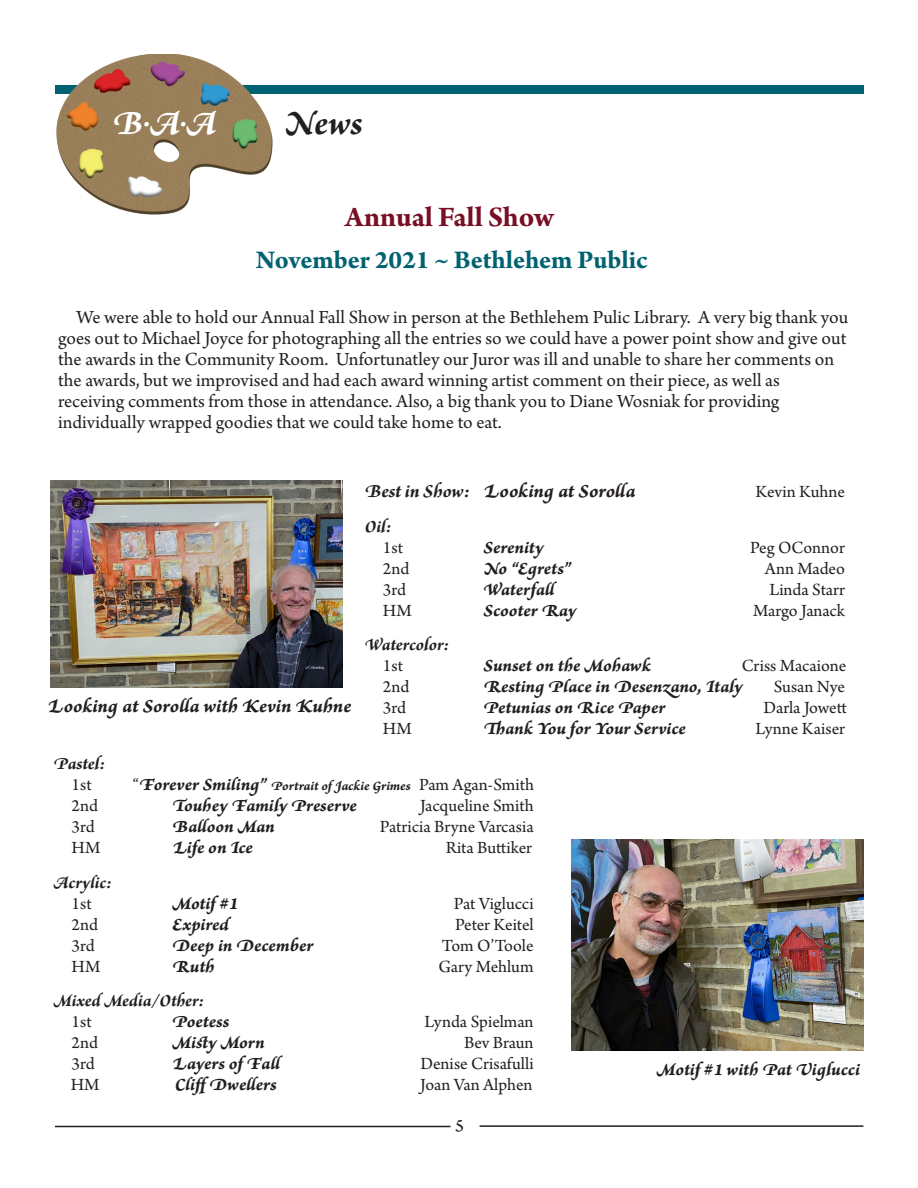
<style>
.page{position:relative;width:918px;height:1188px;background:#fff}
.page>*{position:absolute;margin:0;border:0;box-sizing:border-box;transform-origin:0 0}
.HEADING_IN_PALLETTE{font:italic 700 36px "Arno Pro";color:#fff}
.HEADING_IN_PALLETTE-2{font:italic 700 36px "Arno Pro";color:#231f20}
.t1{font:700 30px "Arno Pro";letter-spacing:-.005em;color:#790f24}
.t2{font:700 27px "Arno Pro";color:#006270}
.t3{font:19.5px/21px "Arno Pro";color:#231f20}
.P1_TEXT{font:19.5px "Arno Pro Bold Italic Caption";letter-spacing:-.005em;color:#231f20}
.P1_TEXT-2{font:18px "Arno Pro";color:#231f20}
.P1_TEXT-3{font:18px "Arno Pro Bold Italic Caption";letter-spacing:-.005em;color:#231f20}
.P1_TEXT-4{font:italic 700 18px/21px "Arno Pro";letter-spacing:-.005em;color:#231f20}
.t4{font:18px "Arno Pro Caption";color:#231f20}
.P1_TEXT-5{font:13.5px "Arno Pro Bold Italic Caption";letter-spacing:-.005em;color:#231f20}
.s1{font-family:"Arno Pro";font-weight:700;font-style:italic}
.s2{font-weight:400;font-style:normal}
.s3{font-family:"Arno Pro";font-size:18px}
.s4{font-size:18px}
</style>
<div class="page">
<div style="left:55px;top:85px;width:808px;height:9px;background:#006270"></div>
<img style="left:56px;top:54px;width:216px;height:161px">
<hr style="left:55px;top:1126px;width:396px;height:1px;background:#231f20">
<hr style="left:480px;top:1125px;width:383px;height:2px;background:#231f20">
<img style="left:51px;top:480px;width:291px;height:208px">
<img style="left:571px;top:840px;width:293px;height:211px">
<p class="HEADING_IN_PALLETTE" style="left:112px;top:102px;width:106px">B.A.A</p>
<p class="HEADING_IN_PALLETTE-2" style="left:285px;top:102px;width:80px">News</p>
<p class="t1" style="left:345px;top:199px;width:211px">Annual Fall Show</p>
<p class="t2" style="left:256px;top:244px;width:393px">November 2021 ~ Bethlehem Public</p>
<p class="t3" style="left:58px;top:308px;width:792px;text-indent:19px">We were able to hold our Annual Fall Show in person at the Bethlehem Pulic Library. A very big thank you goes out to Michael Joyce for photographing all the entries so we could have a power point show and give out the awards in the Community Room. Unfortunatley our Juror was ill and unable to share her comments on the awards, but we improvised and had each award winning artist comment on their piece, as well as</p>
<p class="t3" style="left:58px;top:392px;width:723px">receiving comments from those in attendance. Also, a big thank you to Diane Wosniak for providing</p>
<p class="t3" style="left:58px;top:413px;width:445px">individually wrapped goodies that we could take home to eat.</p>
<p class="P1_TEXT" style="left:365px;top:479px;width:272px"><span class="s1">Best in Show:</span> Looking at Sorolla</p>
<p class="P1_TEXT-2" style="left:756px;top:481px;width:91px">Kevin Kuhne</p>
<p class="P1_TEXT-4" style="left:383px;top:516px;width:21px;text-indent:-18px">Oil:<br><span class="s2">1st</span></p>
<p class="P1_TEXT-3" style="left:483px;top:536px;width:62px">Serenity</p>
<p class="P1_TEXT-2" style="left:750px;top:537px;width:96px">Peg OConnor</p>
<p class="P1_TEXT" style="left:48px;top:694px;width:305px">Looking at Sorolla with Kevin Kuhne</p>
<p class="P1_TEXT-2" style="left:383px;top:558px;width:28px">2nd</p>
<p class="P1_TEXT-3" style="left:483px;top:557px;width:90px">No “Egrets”</p>
<p class="P1_TEXT-2" style="left:765px;top:558px;width:82px">Ann Madeo</p>
<p class="P1_TEXT-2" style="left:383px;top:579px;width:25px">3rd</p>
<p class="P1_TEXT-3" style="left:483px;top:578px;width:75px">Waterfall</p>
<p class="P1_TEXT-2" style="left:769px;top:579px;width:77px">Linda Starr</p>
<p class="P1_TEXT-2" style="left:383px;top:600px;width:30px">HM</p>
<p class="P1_TEXT-3" style="left:483px;top:599px;width:94px">Scooter Ray</p>
<p class="P1_TEXT-2" style="left:753px;top:600px;width:93px">Margo Janack</p>
<p class="P1_TEXT-4" style="left:383px;top:635px;width:68px;text-indent:-18px">Watercolor:<br><span class="s2">1st</span></p>
<p class="P1_TEXT-3" style="left:483px;top:654px;width:169px">Sunset on the Mohawk</p>
<p class="P1_TEXT-2" style="left:742px;top:655px;width:106px">Criss Macaione</p>
<p class="P1_TEXT-2" style="left:383px;top:676px;width:28px">2nd</p>
<p class="P1_TEXT-3" style="left:483px;top:675px;width:261px">Resting Place in Desenzano, Italy</p>
<p class="P1_TEXT-2" style="left:774px;top:676px;width:73px">Susan Nye</p>
<p class="P1_TEXT-2" style="left:383px;top:697px;width:25px">3rd</p>
<p class="P1_TEXT-3" style="left:483px;top:696px;width:183px">Petunias on Rice Paper</p>
<p class="P1_TEXT-2" style="left:764px;top:697px;width:85px">Darla Jowett</p>
<p class="P1_TEXT-2" style="left:383px;top:718px;width:30px">HM</p>
<p class="P1_TEXT-3" style="left:483px;top:717px;width:204px">Thank You for Your Service</p>
<p class="P1_TEXT-2" style="left:755px;top:718px;width:91px">Lynne Kaiser</p>
<p class="P1_TEXT-4" style="left:54px;top:754px;width:53px;text-align:center">Pastel:<br><span class="s2">1st</span></p>
<p class="P1_TEXT-5" style="left:133px;top:778px;width:403px"><span class="s3">“</span><span class="s4">Forever Smiling”</span> Portrait of Jackie Grimes <span class="s3">Pam Agan-Smith</span></p>
<p class="P1_TEXT-2" style="left:72px;top:796px;width:28px">2nd</p>
<p class="P1_TEXT-3" style="left:172px;top:794px;width:186px">Touhey Family Preserve</p>
<p class="P1_TEXT-2" style="left:420px;top:796px;width:115px">Jacqueline Smith</p>
<p class="P1_TEXT-2" style="left:72px;top:817px;width:25px">3rd</p>
<p class="P1_TEXT-3" style="left:172px;top:815px;width:104px">Balloon Man</p>
<p class="P1_TEXT-2" style="left:380px;top:817px;width:155px">Patricia Bryne Varcasia</p>
<p class="P1_TEXT-2" style="left:72px;top:838px;width:30px">HM</p>
<p class="P1_TEXT-3" style="left:172px;top:836px;width:82px">Life on Ice</p>
<p class="P1_TEXT-2" style="left:446px;top:838px;width:88px">Rita Buttiker</p>
<p class="P1_TEXT-4" style="left:54px;top:873px;width:60px;text-align:center">Acrylic:<br><span class="s2">1st</span></p>
<p class="P1_TEXT-3" style="left:172px;top:892px;width:68px">Motif #1</p>
<p class="P1_TEXT-2" style="left:454px;top:893px;width:81px">Pat Viglucci</p>
<p class="P1_TEXT-2" style="left:72px;top:914px;width:28px">2nd</p>
<p class="P1_TEXT-3" style="left:172px;top:913px;width:58px">Expired</p>
<p class="P1_TEXT-2" style="left:455px;top:914px;width:80px">Peter Keitel</p>
<p class="P1_TEXT-2" style="left:72px;top:935px;width:25px">3rd</p>
<p class="P1_TEXT-3" style="left:172px;top:934px;width:143px">Deep in December</p>
<p class="P1_TEXT-2" style="left:442px;top:935px;width:93px">Tom O’Toole</p>
<p class="P1_TEXT-2" style="left:72px;top:956px;width:30px">HM</p>
<p class="P1_TEXT-3" style="left:172px;top:955px;width:44px">Ruth</p>
<p class="P1_TEXT-2" style="left:439px;top:956px;width:97px">Gary Mehlum</p>
<p class="P1_TEXT-4" style="left:72px;top:991px;width:134px;text-indent:-18px">Mixed Media/Other:<br><span class="s2">1st</span></p>
<p class="P1_TEXT-3" style="left:172px;top:1010px;width:59px">Poetess</p>
<p class="P1_TEXT-2" style="left:424px;top:1012px;width:111px">Lynda Spielman</p>
<p class="P1_TEXT-2" style="left:72px;top:1033px;width:28px">2nd</p>
<p class="P1_TEXT-3" style="left:172px;top:1031px;width:94px">Misty Morn</p>
<p class="P1_TEXT-2" style="left:464px;top:1033px;width:71px">Bev Braun</p>
<p class="P1_TEXT-2" style="left:72px;top:1054px;width:25px">3rd</p>
<p class="P1_TEXT-3" style="left:172px;top:1052px;width:112px">Layers of Fall</p>
<p class="P1_TEXT-2" style="left:421px;top:1054px;width:115px">Denise Crisafulli</p>
<p class="P1_TEXT-2" style="left:71px;top:1075px;width:30px">HM</p>
<p class="P1_TEXT-3" style="left:175px;top:1073px;width:103px">CliffDwellers</p>
<p class="P1_TEXT-2" style="left:420px;top:1075px;width:114px">Joan Van Alphen</p>
<p class="t4" style="left:455px;top:1115px;width:10px">5</p>
<p class="P1_TEXT-3" style="left:657px;top:1058px;width:205px">Motif #1 with Pat Viglucci</p>
</div>
